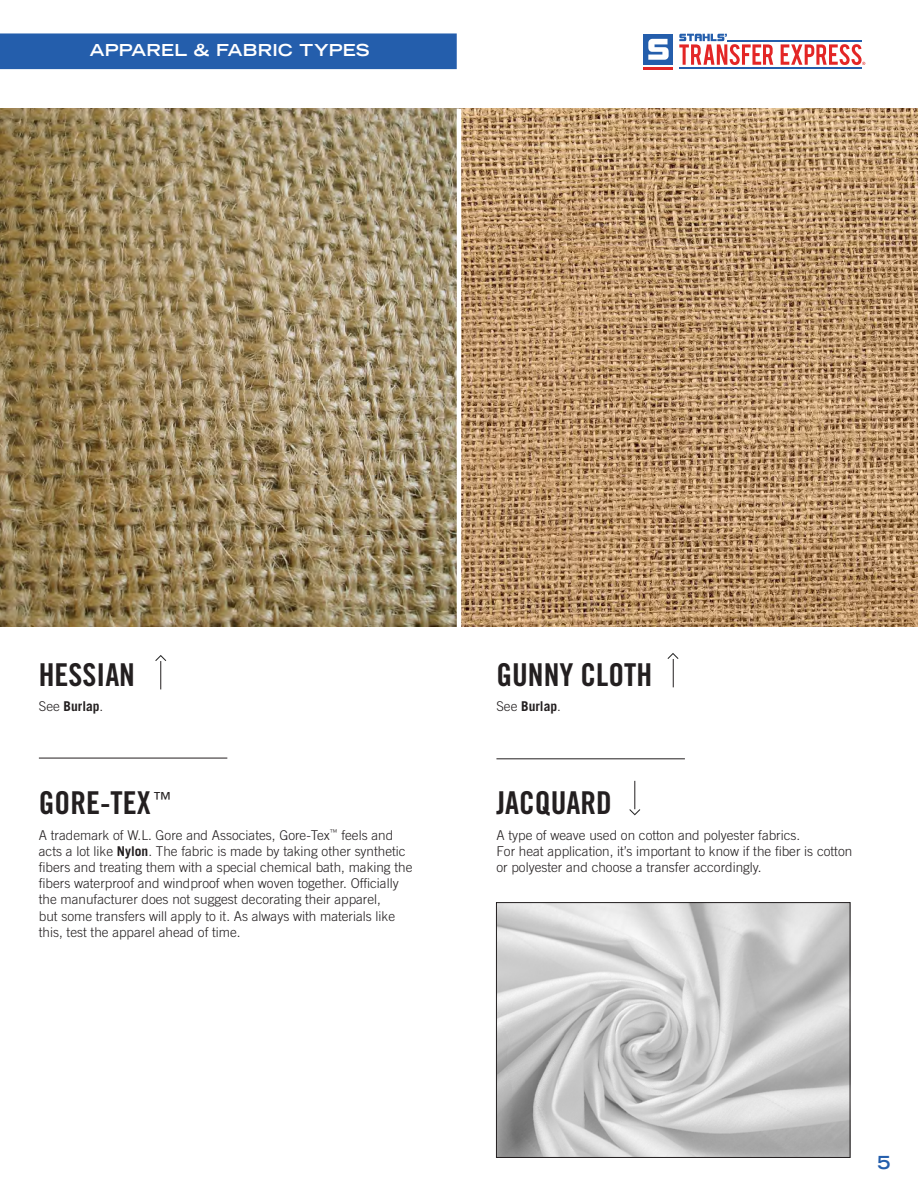
<style>
.page{position:relative;width:918px;height:1188px;background:#fff}
.page>*{position:absolute;margin:0;border:0;box-sizing:border-box;transform-origin:0 0}
.t1{font:31.5px "Trade Gothic LT Std Bd Cn 20";color:#231f20}
.t2{font:700 expanded 18px "Trade Gothic LT Std";color:#245eac}
.t3{font:700 expanded 16.5px "Trade Gothic LT Std";letter-spacing:.015em;color:#fff}
.t4{font:300 13.5px/16.2px "Trade Gothic LT Std";color:#231f20}
.t5{font:700 13.5px "Trade Gothic LT Std";color:#231f20}
.s1{font-weight:300}
.s2{font-weight:700}
</style>
<div class="page">
<img style="left:0;top:109px;width:918px;height:517px">
<img style="left:498px;top:904px;width:350px;height:252px">
<div style="left:496px;top:902px;width:354px;height:256px;border:1px solid #231f20"></div>
<hr style="left:457px;top:109px;width:4px;height:1079px;background:#fff">
<hr style="left:39px;top:758px;width:188px;height:1px;background:#231f20">
<hr style="left:496px;top:758px;width:189px;height:1px;background:#231f20">
<svg style="left:155px;top:655px;width:11px;height:34px"></svg>
<svg style="left:667px;top:653px;width:12px;height:34px"></svg>
<svg style="left:629px;top:781px;width:11px;height:34px"></svg>
<div style="left:0;top:33px;width:457px;height:36px;background:#245eac"></div>
<hr style="left:679px;top:67px;width:183px;height:1px;background:#245eac">
<svg style="left:679px;top:34px;width:186px;height:31px"></svg>
<div style="left:643px;top:34px;width:30px;height:31px;background:#245eac"></div>
<hr style="left:643px;top:67px;width:30px;height:3px;background:#e32626">
<svg style="left:648px;top:39px;width:21px;height:21px"></svg>
<p class="t3" style="left:90px;top:40px;width:281px">APPAREL &amp; FABRIC TYPES</p>
<p class="t1" style="left:39px;top:656px;width:98px">HESSIAN</p>
<p class="t5" style="left:39px;top:698px;width:66px"><span class="s1">See</span> Burlap<span class="s1">.</span></p>
<p class="t1" style="left:39px;top:784px;width:134px">GORE-TEX<sup>™</sup></p>
<p class="t4" style="left:39px;top:827px;width:375px">A trademark of W.L. Gore and Associates, Gore-Tex<sup>™</sup> feels and acts a lot like <span class="s2">Nylon</span>. The fabric is made by taking other synthetic fibers and treating them with a special chemical bath, making the fibers waterproof and windproof when woven together. Officially the manufacturer does not suggest decorating their apparel,</p>
<p class="t4" style="left:39px;top:908px;width:358px">but some transfers will apply to it. As always with materials like this, test the apparel ahead of time.</p>
<p class="t1" style="left:496px;top:656px;width:157px">GUNNY CLOTH</p>
<p class="t5" style="left:496px;top:698px;width:66px"><span class="s1">See</span> Burlap<span class="s1">.</span></p>
<p class="t1" style="left:496px;top:784px;width:117px">JACQUARD</p>
<p class="t4" style="left:496px;top:827px;width:305px">A type of weave used on cotton and polyester fabrics.</p>
<p class="t4" style="left:496px;top:843px;width:357px">For heat application, it’s important to know if the fiber is cotton</p>
<p class="t4" style="left:496px;top:859px;width:267px">or polyester and choose a transfer accordingly.</p>
<h2 class="t2" style="left:878px;top:1151px;width:14px">5</h2>
</div>
